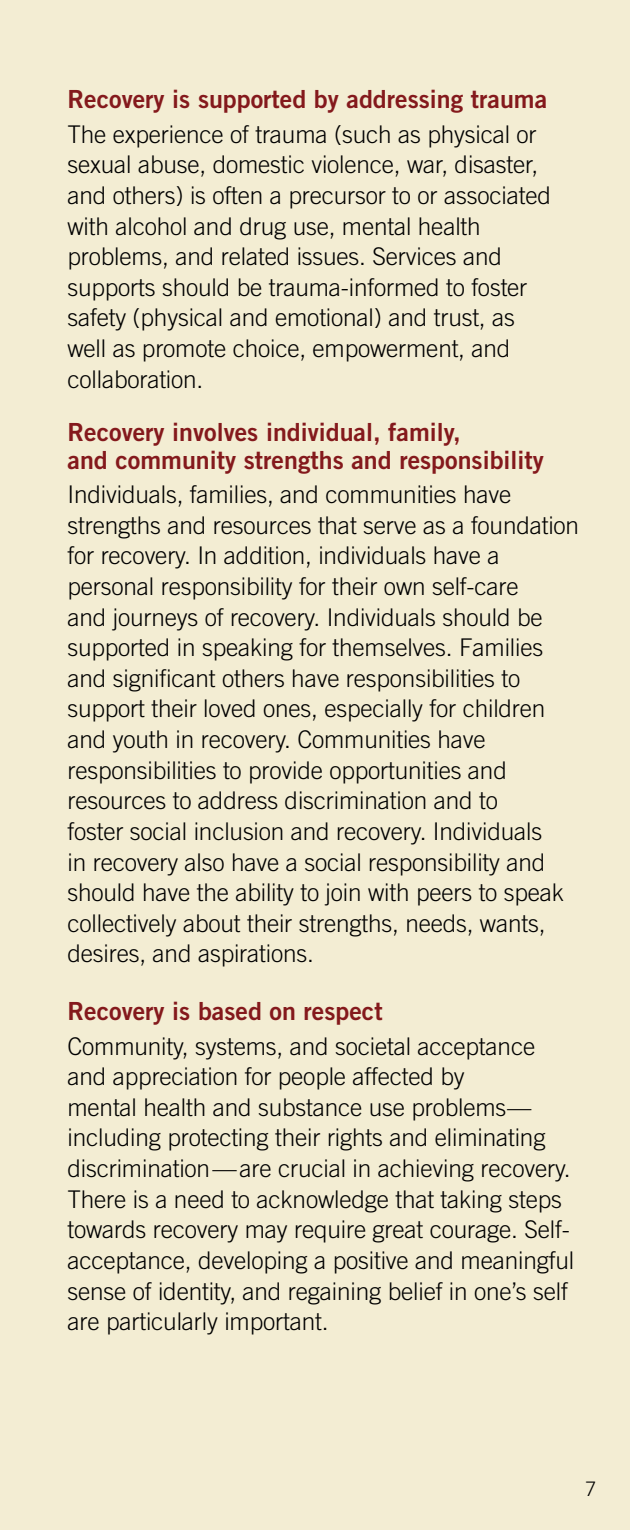
<style>
.page{position:relative;width:630px;height:1530px;background:#f3edd3}
.page>*{position:absolute;margin:0;border:0;box-sizing:border-box;transform-origin:0 0}
.t1{font:25px/27.5px "Trade Gothic LT Std Bd 2";color:#84191c}
.t2{font:300 24.5px/30.5px "Trade Gothic LT Std";letter-spacing:-.005em;color:#000}
.t3{font:300 20px "Trade Gothic LT Std";color:#000}
</style>
<div class="page">
<h3 class="t1" style="left:68px;top:85px;width:481px">Recovery is supported by addressing trauma</h3>
<p class="t2" style="left:68px;top:118px;width:485px">The experience of trauma (such as physical or sexual abuse, domestic violence, war, disaster, and others) is often a precursor to or associated with alcohol and drug use, mental health problems, and related issues. Services and supports should be trauma-informed to foster safety (physical and emotional) and trust, as well as promote choice, empowerment, and collaboration.</p>
<h3 class="t1" style="left:68px;top:418px;width:478px">Recovery involves individual, family,<br>and community strengths and responsibility</h3>
<p class="t2" style="left:68px;top:479px;width:513px">Individuals, families, and communities have strengths and resources that serve as a foundation for recovery. In addition, individuals have a personal responsibility for their own self-care<br>and journeys of recovery. Individuals should be supported in speaking for themselves. Families and significant others have responsibilities to support their loved ones, especially for children and youth in recovery. Communities have responsibilities to provide opportunities and resources to address discrimination and to<br>foster social inclusion and recovery. Individuals<br>in recovery also have a social responsibility and should have the ability to join with peers to speak collectively about their strengths, needs, wants, desires, and aspirations.</p>
<h3 class="t1" style="left:68px;top:997px;width:317px">Recovery is based on respect</h3>
<p class="t2" style="left:68px;top:1030px;width:508px">Community, systems, and societal acceptance and appreciation for people affected by<br>mental health and substance use problems— including protecting their rights and eliminating discrimination—are crucial in achieving recovery.<br>There is a need to acknowledge that taking steps towards recovery may require great courage. Self&shy;acceptance, developing a positive and meaningful sense of identity, and regaining belief in one’s self are particularly important.</p>
<p class="t3" style="left:585px;top:1477px;width:13px">7</p>
</div>
